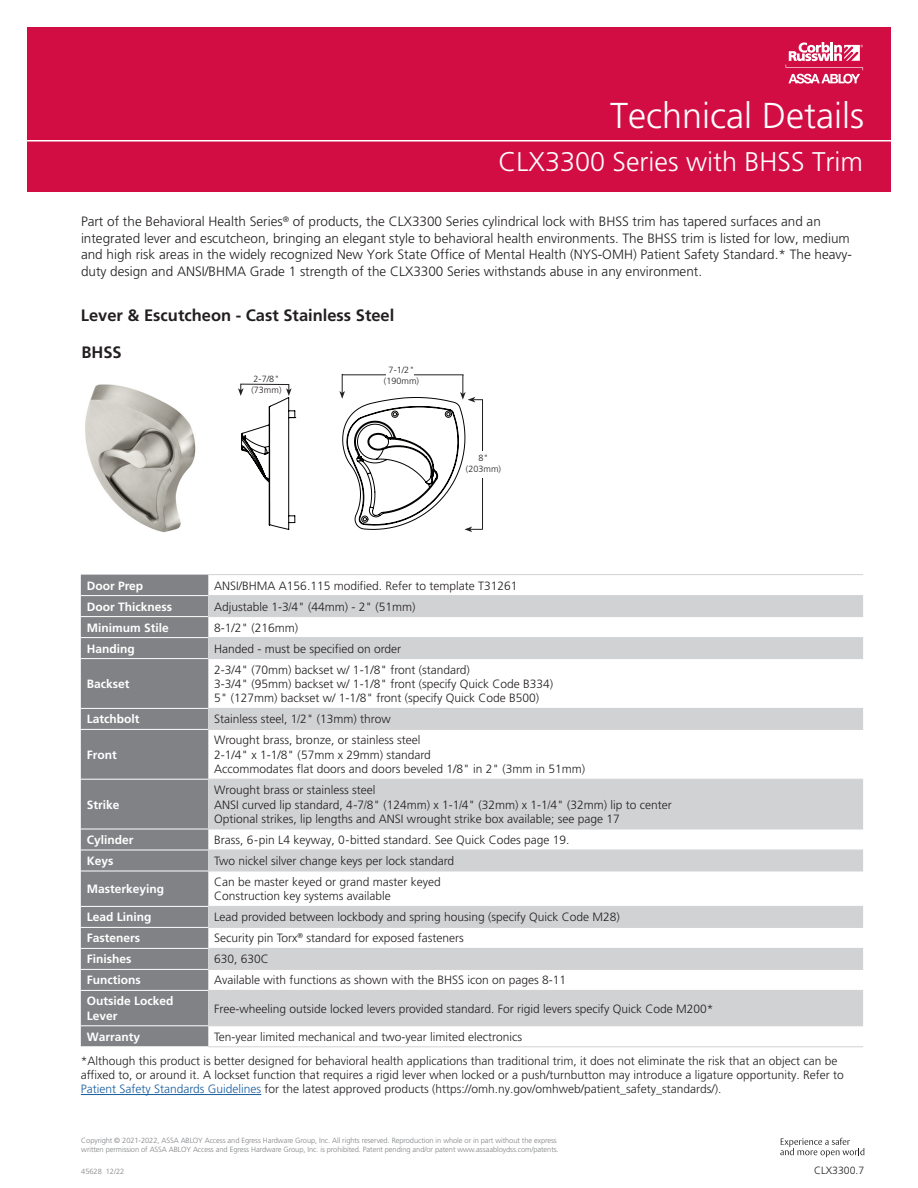
<style>
.page{position:relative;width:918px;height:1188px;background:#fff}
.page>*{position:absolute;margin:0;border:0;box-sizing:border-box;transform-origin:0 0}
.t1{font:300 36px "Frutiger LT Pro";color:#fff}
.t2{font:300 27px "Frutiger LT Pro";color:#fff}
.Heading_1{font:700 16.5px "Frutiger LT Pro";color:#231f20}
.T__Head_1{font:700 16.5px "Frutiger LT Pro";color:#231f20}
.t3{font:300 13.5px/16.5px "Frutiger LT Pro";color:#231f20}
.t4{font:300 12px/14.4px "Frutiger LT Pro";color:#231f20}
.t5{font:700 12px/14.4px "Frutiger LT Pro";color:#fff}
.Footer__Copyright{font:300 10.5px "Frutiger LT Pro";color:#231f20}
.t6{font:300 9px/10.8px "Frutiger LT Pro";letter-spacing:.005em;color:#231f20;text-align:center}
.Footer__Copyright-2{font:300 7.5px/9px "Frutiger LT Pro";letter-spacing:-.01em;color:#808285}
.s1{color:#175d9e}
</style>
<div class="page">
<div style="left:27px;top:27px;width:864px;height:165px;background:#d20d44"></div>
<hr style="left:16px;top:140px;width:890px;height:2px;background:#fff">
<svg style="left:786px;top:42px;width:77px;height:42px"></svg>
<svg style="left:780px;top:1138px;width:84px;height:19px"></svg>
<div style="left:81px;top:575px;width:127px;height:471px;background:#808285"></div>
<svg style="left:208px;top:596px;width:655px;height:429px"></svg>
<hr style="left:81px;top:595px;width:127px;height:1px;background:#fff">
<hr style="left:81px;top:616px;width:127px;height:1px;background:#fff">
<hr style="left:81px;top:637px;width:127px;height:1px;background:#fff">
<hr style="left:81px;top:658px;width:127px;height:1px;background:#fff">
<hr style="left:81px;top:708px;width:127px;height:1px;background:#fff">
<hr style="left:81px;top:729px;width:127px;height:1px;background:#fff">
<hr style="left:81px;top:779px;width:127px;height:1px;background:#fff">
<hr style="left:81px;top:829px;width:127px;height:1px;background:#fff">
<hr style="left:81px;top:850px;width:127px;height:1px;background:#fff">
<hr style="left:81px;top:871px;width:127px;height:1px;background:#fff">
<hr style="left:208px;top:574px;width:655px;height:1px;background:#d1d2d4">
<hr style="left:208px;top:595px;width:655px;height:1px;background:#d1d2d4">
<hr style="left:208px;top:616px;width:655px;height:1px;background:#d1d2d4">
<hr style="left:208px;top:637px;width:655px;height:1px;background:#d1d2d4">
<hr style="left:208px;top:658px;width:655px;height:1px;background:#d1d2d4">
<hr style="left:208px;top:708px;width:655px;height:1px;background:#d1d2d4">
<hr style="left:208px;top:729px;width:655px;height:1px;background:#d1d2d4">
<hr style="left:208px;top:779px;width:655px;height:1px;background:#d1d2d4">
<hr style="left:208px;top:829px;width:655px;height:1px;background:#d1d2d4">
<hr style="left:208px;top:850px;width:655px;height:1px;background:#d1d2d4">
<hr style="left:208px;top:871px;width:655px;height:1px;background:#d1d2d4">
<hr style="left:208px;top:906px;width:655px;height:1px;background:#d1d2d4">
<hr style="left:208px;top:927px;width:655px;height:1px;background:#d1d2d4">
<hr style="left:208px;top:948px;width:655px;height:1px;background:#d1d2d4">
<hr style="left:208px;top:969px;width:655px;height:1px;background:#d1d2d4">
<hr style="left:208px;top:990px;width:655px;height:1px;background:#d1d2d4">
<hr style="left:208px;top:1025px;width:655px;height:1px;background:#d1d2d4">
<hr style="left:208px;top:1046px;width:655px;height:1px;background:#d1d2d4">
<hr style="left:81px;top:906px;width:127px;height:1px;background:#fff">
<hr style="left:81px;top:927px;width:127px;height:1px;background:#fff">
<hr style="left:81px;top:948px;width:127px;height:1px;background:#fff">
<hr style="left:81px;top:990px;width:127px;height:1px;background:#fff">
<hr style="left:81px;top:969px;width:127px;height:1px;background:#fff">
<hr style="left:81px;top:1025px;width:127px;height:1px;background:#fff">
<hr style="left:81px;top:1094px;width:180px;height:1px;background:#175d9e">
<img style="left:85px;top:384px;width:111px;height:149px">
<svg style="left:238px;top:373px;width:245px;height:159px"></svg>
<div style="left:386px;top:372px;width:28px;height:18px;background:#fff"></div>
<hr style="left:482px;top:400px;width:1px;height:129px;background:#231f20">
<div style="left:468px;top:451px;width:28px;height:26px;background:#fff"></div>
<p class="t1" style="left:610px;top:94px;width:255px">Technical Details</p>
<p class="t2" style="left:499px;top:146px;width:366px">CLX3300 Series with BHSS Trim</p>
<p class="t3" style="left:81px;top:213px;width:773px">Part of the Behavioral Health Series<sup>®</sup> of products, the CLX3300 Series cylindrical lock with BHSS trim has tapered surfaces and an integrated lever and escutcheon, bringing an elegant style to behavioral health environments. The BHSS trim is listed for low, medium and high risk areas in the widely recognized New York State Office of Mental Health (NYS-OMH) Patient Safety Standard.* The heavy&shy;duty design and ANSI/BHMA Grade 1 strength of the CLX3300 Series withstands abuse in any environment.</p>
<p class="Heading_1" style="left:81px;top:306px;width:315px">Lever &amp; Escutcheon - Cast Stainless Steel</p>
<p class="T__Head_1" style="left:81px;top:343px;width:42px">BHSS</p>
<p class="t6" style="left:251px;top:373px;width:32px;text-align:left">2-7/8" (73mm)</p>
<p class="t6" style="left:384px;top:365px;width:37px">7-1/2" (190mm)</p>
<p class="t6" style="left:466px;top:453px;width:37px">8" (203mm)</p>
<p class="t5" style="left:87px;top:578px;width:58px">Door Prep</p>
<p class="t4" style="left:214px;top:578px;width:305px">ANSI/BHMA A156.115 modified. Refer to template T31261</p>
<p class="t5" style="left:87px;top:599px;width:87px">Door Thickness</p>
<p class="t4" style="left:214px;top:599px;width:203px">Adjustable 1-3/4" (44mm) - 2" (51mm)</p>
<p class="t5" style="left:87px;top:620px;width:84px">Minimum Stile</p>
<p class="t4" style="left:214px;top:620px;width:86px">8-1/2" (216mm)</p>
<p class="t5" style="left:87px;top:641px;width:49px">Handing</p>
<p class="t4" style="left:214px;top:641px;width:188px">Handed - must be specified on order</p>
<p class="t5" style="left:87px;top:677px;width:44px">Backset</p>
<p class="t4" style="left:214px;top:662px;width:257px">2-3/4" (70mm) backset w/ 1-1/8" front (standard)</p>
<p class="t4" style="left:214px;top:677px;width:340px">3-3/4" (95mm) backset w/ 1-1/8" front (specify Quick Code B334)</p>
<p class="t4" style="left:214px;top:691px;width:326px">5" (127mm) backset w/ 1-1/8" front (specify Quick Code B500)</p>
<p class="t5" style="left:87px;top:712px;width:54px">Latchbolt</p>
<p class="t4" style="left:214px;top:712px;width:178px">Stainless steel, 1/2" (13mm) throw</p>
<p class="t5" style="left:87px;top:747px;width:31px">Front</p>
<p class="t4" style="left:214px;top:733px;width:208px">Wrought brass, bronze, or stainless steel</p>
<p class="t4" style="left:214px;top:748px;width:218px">2-1/4" x 1-1/8" (57mm x 29mm) standard</p>
<p class="t4" style="left:214px;top:762px;width:372px">Accommodates flat doors and doors beveled 1/8" in 2" (3mm in 51mm)</p>
<p class="t5" style="left:87px;top:797px;width:34px">Strike</p>
<p class="t4" style="left:214px;top:783px;width:163px">Wrought brass or stainless steel</p>
<p class="t4" style="left:214px;top:797px;width:459px">ANSI curved lip standard, 4-7/8" (124mm) x 1-1/4" (32mm) x 1-1/4" (32mm) lip to center<br>Optional strikes, lip lengths and ANSI wrought strike box available; see page 17</p>
<p class="t5" style="left:87px;top:833px;width:48px">Cylinder</p>
<p class="t4" style="left:214px;top:833px;width:357px">Brass, 6-pin L4 keyway, 0-bitted standard. See Quick Codes page 19.</p>
<p class="t5" style="left:87px;top:854px;width:28px">Keys</p>
<p class="t4" style="left:214px;top:854px;width:241px">Two nickel silver change keys per lock standard</p>
<p class="t5" style="left:87px;top:882px;width:79px">Masterkeying</p>
<p class="t4" style="left:214px;top:875px;width:228px">Can be master keyed or grand master keyed</p>
<p class="t4" style="left:214px;top:889px;width:178px">Construction key systems available</p>
<p class="t5" style="left:87px;top:910px;width:66px">Lead Lining</p>
<p class="t4" style="left:214px;top:910px;width:407px">Lead provided between lockbody and spring housing (specify Quick Code M28)</p>
<p class="t5" style="left:87px;top:931px;width:55px">Fasteners</p>
<p class="t4" style="left:214px;top:931px;width:251px">Security pin Torx<sup>®</sup> standard for exposed fasteners</p>
<p class="t5" style="left:87px;top:952px;width:46px">Finishes</p>
<p class="t4" style="left:214px;top:952px;width:56px">630, 630C</p>
<p class="t5" style="left:87px;top:973px;width:55px">Functions</p>
<p class="t4" style="left:214px;top:973px;width:353px">Available with functions as shown with the BHSS icon on pages 8-11</p>
<p class="t5" style="left:87px;top:994px;width:88px">Outside Locked<br>Lever</p>
<p class="t4" style="left:214px;top:1001px;width:501px">Free-wheeling outside locked levers provided standard. For rigid levers specify Quick Code M200*</p>
<p class="t5" style="left:87px;top:1029px;width:55px">Warranty</p>
<p class="t4" style="left:214px;top:1030px;width:309px">Ten-year limited mechanical and two-year limited electronics</p>
<p class="t4" style="left:81px;top:1053px;width:765px">*Although this product is better designed for behavioral health applications than traditional trim, it does not eliminate the risk that an object can be affixed to, or around it. A lockset function that requires a rigid lever when locked or a push/turnbutton may introduce a ligature opportunity. Refer to<br><span class="s1">Patient Safety Standards Guidelines</span> for the latest approved products (https://omh.ny.gov/omhweb/patient_safety_standards/).</p>
<p class="Footer__Copyright-2" style="left:81px;top:1136px;width:479px">Copyright © 2021-2022, ASSA ABLOY Access and Egress Hardware Group, Inc. All rights reserved. Reproduction in whole or in part without the express written permission of ASSA ABLOY Access and Egress Hardware Group, Inc. is prohibited. Patent pending and/or patent www.assaabloydss.com/patents.</p>
<p class="Footer__Copyright-2" style="left:81px;top:1167px;width:44px">45628 12/22</p>
<p class="Footer__Copyright" style="left:814px;top:1164px;width:52px">CLX3300.7</p>
</div>
